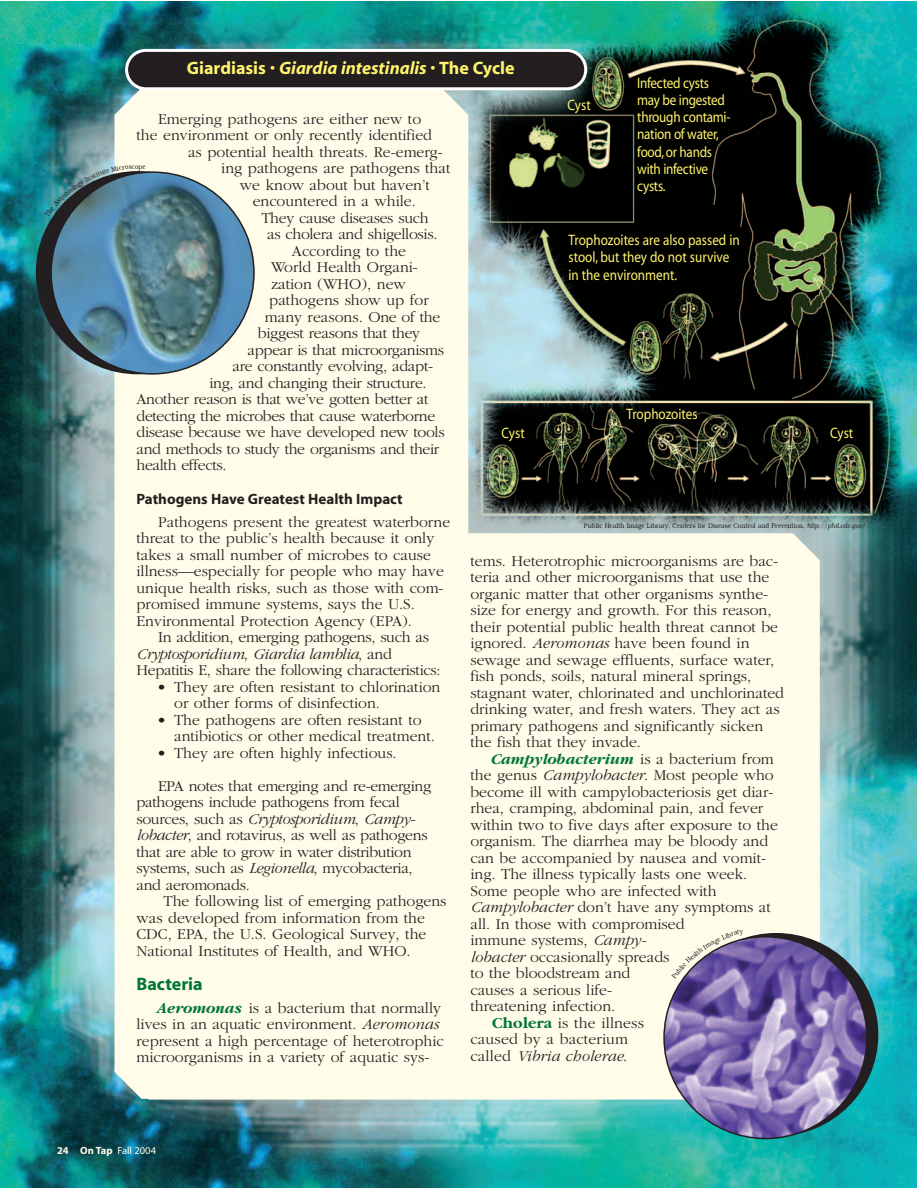
<style>
.page{position:relative;width:918px;height:1188px;background:#fff}
.page>*{position:absolute;margin:0;border:0;box-sizing:border-box;transform-origin:0 0}
.t1{font:italic 700 18px "Myriad";color:#fff46d}
.t2{font:700 18px "Myriad";color:#007534}
.t3{font:300 15.75px/16.5px "Garamond";color:#231f20}
.t4{font:300 15.75px/16.5px "Garamond";letter-spacing:-.02em;color:#231f20}
.t5{font:italic 700 15.75px "Garamond";color:#007534}
.t6{font:italic 300 15.75px "Garamond";letter-spacing:.01em;color:#231f20}
.t7{font:15.15px/17.2px "Myriad";letter-spacing:-.015em;color:#fff46d;scale:.87 1}
.t8{font:700 15px "Myriad";color:#231f20}
.t9{font:10.5px "Myriad";color:#fffde9}
.t10{font:300 7.05px "Bookman";color:#231f20;scale:.87 1}
.s1{font-style:normal}
.s2{font-weight:400;font-style:normal}
.s3{font-style:italic}
.s4{font-weight:700;font-style:italic;color:#007534}
.s5{font-weight:300;font-style:normal;color:#231f20}
.s6{font-weight:700;color:#007534}
.s7{font-weight:700}
</style>
<div class="page">
<img style="left:0;top:2px;width:916px;height:1186px">
<div style="left:122px;top:533px;width:698px;height:567px;background:#fffde9"></div>
<div style="left:115px;top:88px;width:353px;height:1011px;background:#fffde9"></div>
<svg style="left:125px;top:49px;width:462px;height:41px;background:#424041"></svg>
<svg style="left:663px;top:930px;width:205px;height:209px;background:#8383b0"></svg>
<img style="left:44px;top:165px;width:211px;height:210px">
<p class="t1" style="left:187px;top:61px;width:329px"><span class="s1">Giardiasis</span> <span class="s2">•</span> Giardia intestinalis <span class="s2">•</span> <span class="s1">The Cycle</span></p>
<p class="t7" style="left:637px;top:75px;width:109px">Infected cysts may be ingested through contami&shy;nation of water, food, or hands with infective cysts.</p>
<p class="t7" style="left:568px;top:233px;width:198px">Trophozoites are also passed in stool, but they do not survive in the environment.</p>
<p class="t7" style="left:568px;top:97px;width:28px">Cyst</p>
<p class="t3" style="left:158px;top:110px;width:265px">Emerging pathogens are either new to</p>
<p class="t3" style="left:137px;top:127px;width:297px">the environment or only recently identified</p>
<p class="t3" style="left:188px;top:143px;width:256px">as potential health threats. Re-emerg-</p>
<p class="t3" style="left:221px;top:160px;width:231px">ing pathogens are pathogens that</p>
<p class="t3" style="left:240px;top:176px;width:191px">we know about but haven’t</p>
<p class="t3" style="left:253px;top:193px;width:165px">encountered in a while.</p>
<p class="t4" style="left:262px;top:209px;width:169px">They cause diseases such</p>
<p class="t4" style="left:267px;top:226px;width:172px">as cholera and shigellosis.</p>
<p class="t3" style="left:292px;top:242px;width:116px">According to the</p>
<p class="t3" style="left:271px;top:259px;width:148px">World Health Organi-</p>
<p class="t3" style="left:271px;top:275px;width:136px">zation (WHO), new</p>
<p class="t3" style="left:269px;top:292px;width:161px">pathogens show up for</p>
<p class="t3" style="left:265px;top:308px;width:177px">many reasons. One of the</p>
<p class="t4" style="left:258px;top:325px;width:164px">biggest reasons that they</p>
<p class="t4" style="left:248px;top:341px;width:198px">appear is that microorganisms</p>
<p class="t4" style="left:233px;top:358px;width:202px">are constantly evolving, adapt-</p>
<p class="t4" style="left:209px;top:374px;width:219px">ing, and changing their structure.</p>
<p class="t4" style="left:137px;top:391px;width:294px">Another reason is that we’ve gotten better at</p>
<p class="t4" style="left:137px;top:407px;width:300px">detecting the microbes that cause waterborne</p>
<p class="t4" style="left:137px;top:424px;width:310px">disease because we have developed new tools</p>
<p class="t4" style="left:137px;top:440px;width:304px">and methods to study the organisms and their</p>
<p class="t4" style="left:137px;top:457px;width:92px">health effects.</p>
<p class="t8" style="left:136px;top:493px;width:268px">Pathogens Have Greatest Health Impact</p>
<p class="t3" style="left:137px;top:513px;width:315px;text-indent:22px">Pathogens present the greatest waterborne threat to the public’s health because it only takes a small number of microbes to cause illness—especially for people who may have unique health risks, such as those with com&shy;promised immune systems, says the U.S.<br>Environmental Protection Agency (EPA).</p>
<p class="t4" style="left:136px;top:629px;width:306px;text-indent:22px">In addition, emerging pathogens, such as<br><span class="s3">Cryptosporidium</span>, <span class="s3">Giardia lamblia</span>, and<br>Hepatitis E, share the following characteristics:</p>
<p class="t3" style="left:174px;top:678px;width:268px;text-indent:-17px">• They are often resistant to chlorination or other forms of disinfection.</p>
<p class="t3" style="left:174px;top:711px;width:262px;text-indent:-17px">• The pathogens are often resistant to antibiotics or other medical treatment.</p>
<p class="t4" style="left:157px;top:736px;width:276px;line-height:33px">• They are often highly infectious.<br>EPA notes that emerging and re-emerging</p>
<p class="t4" style="left:136px;top:794px;width:293px">pathogens include pathogens from fecal sources, such as <span class="s3">Cryptosporidium</span>, <span class="s3">Campy&shy;lobacter</span>, and rotavirus, as well as pathogens that are able to grow in water distribution systems, such as <span class="s3">Legionella</span>, mycobacteria, and aeromonads.</p>
<p class="t3" style="left:136px;top:893px;width:312px;text-indent:27px">The following list of emerging pathogens was developed from information from the CDC, EPA, the U.S. Geological Survey, the National Institutes of Health, and WHO.</p>
<p class="t2" style="left:136px;top:977px;width:68px">Bacteria</p>
<p class="t3" style="left:136px;top:999px;width:309px;text-indent:22px"><span class="s4">Aeromonas</span> is a bacterium that normally lives in an aquatic environment. <span class="s3">Aeromonas </span>represent a high percentage of heterotrophic microorganisms in a variety of aquatic sys-</p>
<p class="t10" style="left:142px;top:162px;width:5px">e</p>
<p class="t7" style="left:626px;top:406px;width:83px">Trophozoites</p>
<p class="t7" style="left:502px;top:425px;width:28px">Cyst</p>
<p class="t7" style="left:830px;top:426px;width:28px">Cyst</p>
<p class="t10" style="left:584px;top:521px;width:326px">Public Health Image Library, Centers for Disease Control and Prevention, <span class="s3">http://phil.cdc.gov/</span></p>
<p class="t3" style="left:470px;top:552px;width:315px">tems. Heterotrophic microorganisms are bac&shy;teria and other microorganisms that use the organic matter that other organisms synthe&shy;size for energy and growth. For this reason, their potential public health threat cannot be ignored. <span class="s3">Aeromonas</span> have been found in sewage and sewage effluents, surface water, fish ponds, soils, natural mineral springs, stagnant water, chlorinated and unchlorinated drinking water, and fresh waters. They act as primary pathogens and significantly sicken the fish that they invade.</p>
<p class="t5" style="left:492px;top:749px;width:283px">Campylobacterium <span class="s5">is a bacterium from</span></p>
<p class="t3" style="left:470px;top:767px;width:305px">the genus <span class="s3">Campylobacter</span>. Most people who</p>
<p class="t3" style="left:470px;top:783px;width:305px">become ill with campylobacteriosis get diar-</p>
<p class="t3" style="left:470px;top:800px;width:294px">rhea, cramping, abdominal pain, and fever</p>
<p class="t3" style="left:470px;top:816px;width:309px">within two to five days after exposure to the</p>
<p class="t3" style="left:470px;top:833px;width:299px">organism. The diarrhea may be bloody and</p>
<p class="t3" style="left:470px;top:849px;width:297px">can be accompanied by nausea and vomit-</p>
<p class="t3" style="left:470px;top:866px;width:278px">ing. The illness typically lasts one week.</p>
<p class="t3" style="left:470px;top:882px;width:248px">Some people who are infected with</p>
<p class="t3" style="left:470px;top:899px;width:302px"><span class="s3">Campylobacter</span> don’t have any symptoms at</p>
<p class="t3" style="left:470px;top:915px;width:216px">all. In those with compromised</p>
<p class="t3" style="left:470px;top:932px;width:177px">immune systems, <span class="s3">Campy-</span></p>
<p class="t3" style="left:470px;top:948px;width:201px"><span class="s3">lobacter</span> occasionally spreads</p>
<p class="t3" style="left:470px;top:965px;width:162px">to the bloodstream and</p>
<p class="t3" style="left:470px;top:981px;width:143px">causes a serious life-</p>
<p class="t3" style="left:470px;top:998px;width:146px">threatening infection.</p>
<p class="t3" style="left:492px;top:1014px;width:153px"><span class="s6">Cholera</span> is the illness</p>
<p class="t3" style="left:470px;top:1031px;width:159px">caused by a bacterium</p>
<p class="t6" style="left:470px;top:1046px;width:158px"><span class="s1">called</span> Vibria cholerae<span class="s1">.</span></p>
<p class="t9" style="left:57px;top:1146px;width:101px"><span class="s7">24 On Tap</span> Fall 2004</p>
</div>
